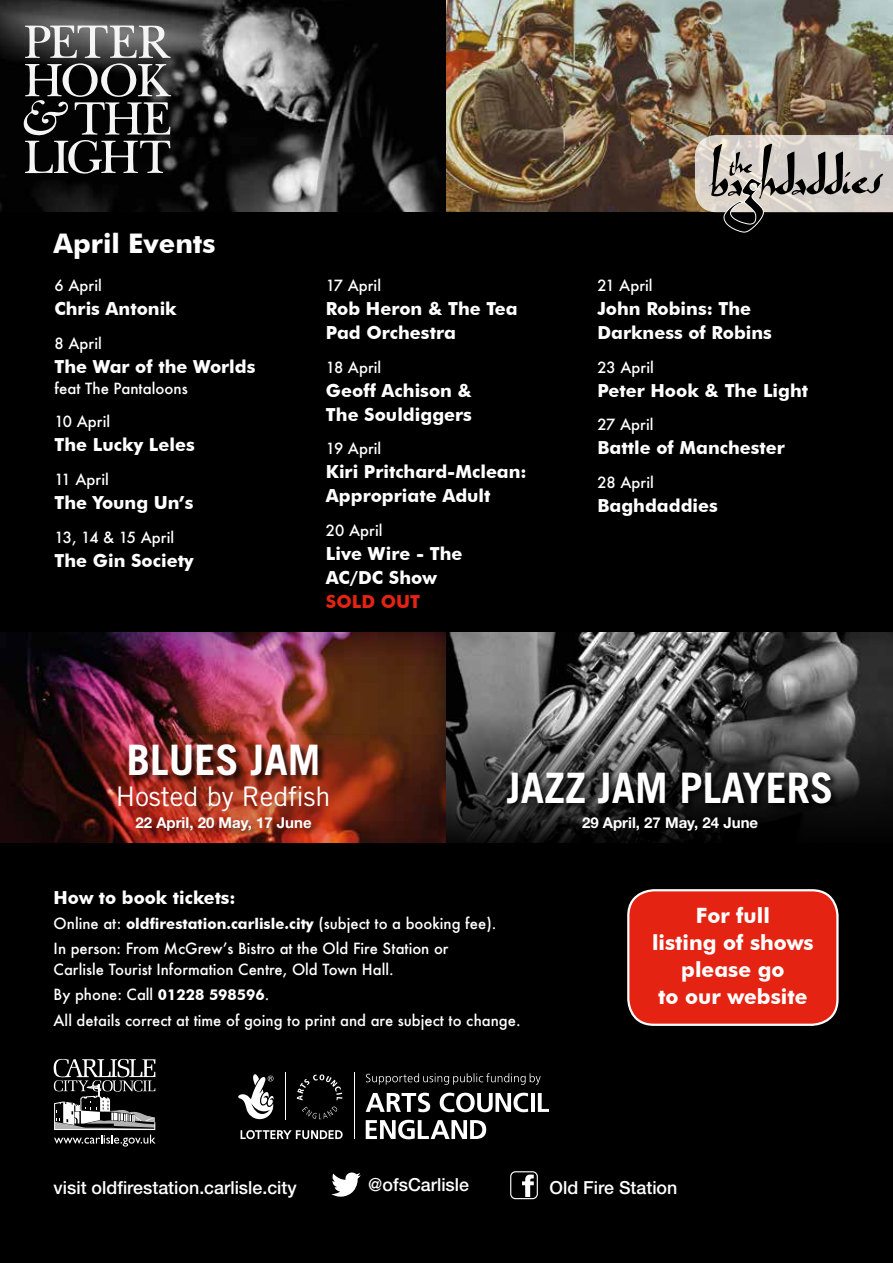
<style>
.page{position:relative;width:893px;height:1263px;background:#000}
.page>*{position:absolute;margin:0;border:0;box-sizing:border-box;transform-origin:0 0}
.t1{font:700 42px "Trade Gothic LT Std";color:#fff}
.t2{font:27px "Trade Gothic LT Std";color:#fff}
.t3{font:700 27px "Futura BT";color:#fff}
.t4{font:700 21.15px/27px "Futura BT";color:#fff;text-align:center}
.t5{font:700 18px/24px "Futura BT";color:#fff}
.t6{font:500 18px "Helvetica Neue";color:#fff}
.t7{font:700 18px "Futura BT";color:#e42313}
.t8{font:500 15px/25.2px "Futura";color:#fff}
.t9{font:700 15px "Helvetica Neue";color:#fff}
.s1{font-family:"Futura BT";font-weight:700}
</style>
<div class="page">
<img style="left:0;top:632px;width:893px;height:211px">
<svg style="left:136px;top:735px;width:257px;height:97px;background:#912f1a"></svg>
<svg style="left:446px;top:715px;width:447px;height:128px"></svg>
<div style="left:506px;top:771px;width:333px;height:40px;background:#000;opacity:.75"></div>
<div style="left:129px;top:744px;width:197px;height:40px;background:#000;opacity:.75"></div>
<div style="left:133px;top:813px;width:190px;height:30px;background:#000;opacity:.75"></div>
<div style="left:579px;top:813px;width:191px;height:30px;background:#000"></div>
<svg style="left:54px;top:1059px;width:102px;height:87px"></svg>
<svg style="left:241px;top:1130px;width:102px;height:9px"></svg>
<svg style="left:297px;top:1074px;width:45px;height:26px"></svg>
<svg style="left:302px;top:1106px;width:36px;height:13px"></svg>
<svg style="left:238px;top:1074px;width:36px;height:45px"></svg>
<hr style="left:285px;top:1072px;width:1px;height:47px;background:#fff">
<svg style="left:366px;top:1093px;width:64px;height:19px"></svg>
<svg style="left:440px;top:1093px;width:88px;height:19px"></svg>
<hr style="left:531px;top:1093px;width:4px;height:19px;background:#fff">
<svg style="left:538px;top:1093px;width:11px;height:19px"></svg>
<svg style="left:366px;top:1120px;width:120px;height:19px"></svg>
<svg style="left:366px;top:1073px;width:175px;height:12px"></svg>
<hr style="left:354px;top:1072px;width:1px;height:67px;background:#fff">
<div style="left:510px;top:1171px;width:28px;height:28px;border:1px solid #fff;border-radius:5px"></div>
<svg style="left:522px;top:1174px;width:12px;height:23px"></svg>
<svg style="left:331px;top:1172px;width:30px;height:24px"></svg>
<img style="left:0;top:0;width:893px;height:212px">
<svg style="left:21px;top:25px;width:150px;height:149px"></svg>
<svg style="left:695px;top:135px;width:198px;height:98px"></svg>
<div style="left:628px;top:890px;width:209px;height:135px;background:#e42313;border-radius:26px"></div>
<div style="left:627px;top:889px;width:212px;height:137px;border:2px solid #fff;border-radius:26px"></div>
<h2 class="t3" style="left:54px;top:227px;width:163px">April Events</h2>
<p class="t8" style="left:55px;top:273px;width:49px">6 April</p>
<p class="t5" style="left:55px;top:296px;width:124px">Chris Antonik</p>
<p class="t8" style="left:55px;top:330px;width:49px">8 April</p>
<p class="t5" style="left:55px;top:354px;width:202px">The War of the Worlds</p>
<p class="t8" style="left:55px;top:375px;width:135px">feat The Pantaloons</p>
<p class="t8" style="left:55px;top:409px;width:57px">10 April</p>
<p class="t5" style="left:55px;top:433px;width:142px">The Lucky Leles</p>
<p class="t8" style="left:55px;top:467px;width:56px">11 April</p>
<p class="t5" style="left:55px;top:491px;width:141px">The Young Un’s</p>
<p class="t8" style="left:55px;top:525px;width:121px">13, 14 &amp; 15 April</p>
<p class="t5" style="left:55px;top:548px;width:141px">The Gin Society</p>
<p class="t8" style="left:326px;top:273px;width:57px">17 April</p>
<p class="t5" style="left:326px;top:296px;width:193px">Rob Heron &amp; The Tea<br>Pad Orchestra</p>
<p class="t8" style="left:326px;top:354px;width:57px">18 April</p>
<p class="t5" style="left:326px;top:378px;width:148px">Geoff Achison &amp;<br>The Souldiggers</p>
<p class="t8" style="left:326px;top:436px;width:57px">19 April</p>
<p class="t5" style="left:326px;top:460px;width:202px">Kiri Pritchard-Mclean:<br>Appropriate Adult</p>
<p class="t8" style="left:326px;top:518px;width:58px">20 April</p>
<p class="t5" style="left:326px;top:542px;width:138px">Live Wire - The<br>AC/DC Show</p>
<p class="t7" style="left:326px;top:591px;width:96px">SOLD OUT</p>
<p class="t8" style="left:597px;top:273px;width:57px">21 April</p>
<p class="t5" style="left:597px;top:296px;width:176px">John Robins: The<br>Darkness of Robins</p>
<p class="t8" style="left:597px;top:354px;width:58px">23 April</p>
<p class="t5" style="left:597px;top:378px;width:212px">Peter Hook &amp; The Light</p>
<p class="t8" style="left:597px;top:412px;width:58px">27 April</p>
<p class="t5" style="left:597px;top:436px;width:189px">Battle of Manchester</p>
<p class="t8" style="left:597px;top:470px;width:58px">28 April</p>
<p class="t5" style="left:597px;top:494px;width:122px">Baghdaddies</p>
<h1 class="t1" style="left:127px;top:734px;width:195px">BLUES JAM</h1>
<h2 class="t2" style="left:116px;top:780px;width:216px">Hosted by Redfish</h2>
<p class="t9" style="left:136px;top:813px;width:178px">22 April, 20 May, 17 June</p>
<p class="t9" style="left:582px;top:813px;width:178px">29 April, 27 May, 24 June</p>
<h1 class="t1" style="left:507px;top:763px;width:328px">JAZZ JAM PLAYERS</h1>
<p class="t5" style="left:54px;top:885px;width:184px">How to book tickets:</p>
<p class="t8" style="left:54px;top:910px;width:444px">Online at: <span class="s1">oldfirestation.carlisle.city</span> (subject to a booking fee).<br>In person: From McGrew’s Bistro at the Old Fire Station or</p>
<p class="t8" style="left:54px;top:957px;width:468px">Carlisle Tourist Information Centre, Old Town Hall.<br>By phone: Call <span class="s1">01228 598596</span>.<br>All details correct at time of going to print and are subject to change.</p>
<h3 class="t4" style="left:652px;top:902px;width:163px">For full<br>listing of shows please go<br>to our website</h3>
<p class="t6" style="left:54px;top:1176px;width:245px">visit oldfirestation.carlisle.city</p>
<p class="t6" style="left:368px;top:1173px;width:102px">@ofsCarlisle</p>
<p class="t6" style="left:550px;top:1176px;width:129px">Old Fire Station</p>
</div>
